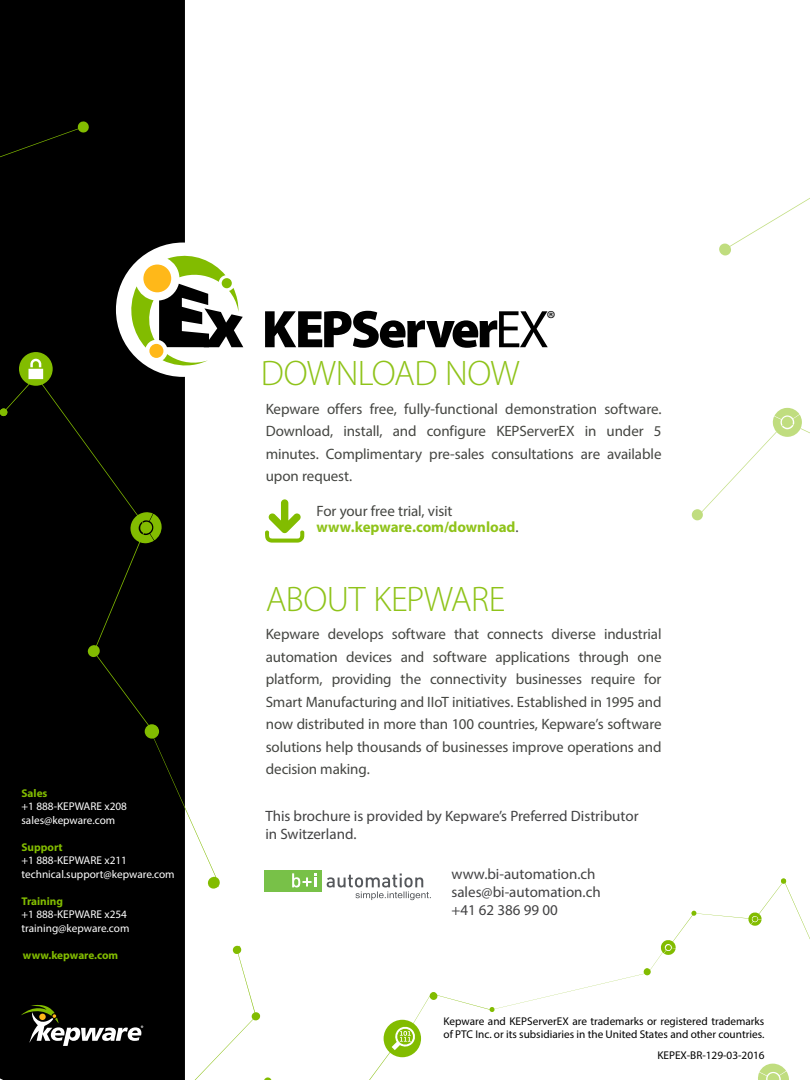
<style>
.page{position:relative;width:810px;height:1080px;background:#fff}
.page>*{position:absolute;margin:0;border:0;box-sizing:border-box;transform-origin:0 0}
.t1{font:300 35.62px "Myriad Pro";letter-spacing:-.02em;color:#8fc31a}
.t2{font:22px "Myriad Pro";color:#000}
.t3{font:15px/22.5px "Myriad Pro";letter-spacing:-.01em;color:#454642;text-align:justify}
.t4{font:15px/18px "Myriad Pro";color:#424243}
.t5{font:700 15px/16.2px "Myriad Pro";color:#8fc31a}
.t6{font:11.25px/13.5px "Myriad Pro";color:#000}
.t7{font:11.25px/13.5px "Myriad Pro";color:#fff}
.t8{font:700 11.25px "Myriad Pro";color:#82bc00}
.s1{font-weight:400;color:#454642}
.s2{font-weight:400;color:#414042}
</style>
<div class="page">
<div style="left:0;top:0;width:185px;height:1080px;background:#000"></div>
<svg style="left:691px;top:408px;width:119px;height:112px"></svg>
<svg style="left:719px;top:198px;width:91px;height:57px"></svg>
<svg style="left:495px;top:975px;width:143px;height:34px"></svg>
<svg style="left:638px;top:878px;width:172px;height:202px"></svg>
<svg style="left:24px;top:361px;width:196px;height:528px;fill:#000"></svg>
<svg style="left:130px;top:512px;width:32px;height:32px"></svg>
<div style="left:145px;top:724px;width:14px;height:15px;background:#82bc00;border-radius:50%"></div>
<div style="left:0;top:121px;width:90px;height:296px;background:#000"></div>
<svg style="left:180px;top:945px;width:315px;height:135px"></svg>
<div style="left:644px;top:968px;width:7px;height:7px;background:#82bc00;border-radius:50%"></div>
<svg style="left:265px;top:499px;width:40px;height:44px"></svg>
<svg style="left:21px;top:1003px;width:122px;height:43px;background:#383933"></svg>
<svg style="left:116px;top:243px;width:128px;height:134px"></svg>
<div style="left:143px;top:265px;width:28px;height:27px;background:#ffb819;border-radius:50%"></div>
<div style="left:149px;top:344px;width:14px;height:14px;background:#ffb819;border-radius:50%"></div>
<div style="left:222px;top:278px;width:10px;height:10px;background:#82bc00;border-radius:50%"></div>
<svg style="left:265px;top:311px;width:283px;height:37px"></svg>
<div style="left:265px;top:870px;width:57px;height:21px;background:#78c148"></div>
<svg style="left:292px;top:873px;width:24px;height:14px"></svg>
<svg style="left:327px;top:873px;width:104px;height:28px"></svg>
<p class="t8" style="left:22px;top:786px;width:28px">Sales</p>
<p class="t7" style="left:22px;top:800px;width:107px">+1 888-KEPWARE x208 sales@kepware.com</p>
<p class="t8" style="left:22px;top:840px;width:43px">Support</p>
<p class="t7" style="left:22px;top:854px;width:155px">+1 888-KEPWARE x211 technical.support@kepware.com</p>
<p class="t8" style="left:22px;top:894px;width:43px">Training</p>
<p class="t7" style="left:22px;top:908px;width:109px">+1 888-KEPWARE x254 training@kepware.com</p>
<p class="t8" style="left:23px;top:947px;width:97px">www.kepware.com</p>
<h1 class="t1" style="left:261px;top:354px;width:260px">DOWNLOAD NOW</h1>
<h2 class="t2" style="left:547px;top:305px;width:11px">®</h2>
<p class="t3" style="left:266px;top:397px;width:397px">Kepware offers free, fully-functional demonstration software.<br>Download, install, and configure KEPServerEX in under 5 minutes. Complimentary pre-sales consultations are available upon request.</p>
<p class="t5" style="left:316px;top:503px;width:204px"><span class="s1">For your free trial, visit </span>www.kepware.com/download<span class="s2">.</span></p>
<h1 class="t1" style="left:266px;top:580px;width:241px">ABOUT KEPWARE</h1>
<p class="t3" style="left:266px;top:623px;width:397px">Kepware develops software that connects diverse industrial automation devices and software applications through one platform, providing the connectivity businesses require for Smart Manufacturing and IIoT initiatives. Established in 1995 and now distributed in more than 100 countries, Kepware’s software solutions help thousands of businesses improve operations and decision making.</p>
<p class="t4" style="left:265px;top:807px;width:375px">This brochure is provided by Kepware’s Preferred Distributor in Switzerland.</p>
<p class="t4" style="left:451px;top:865px;width:151px">www.bi-automation.ch sales@bi-automation.ch +41 62 386 99 00</p>
<p class="t6" style="left:444px;top:1014px;width:322px">Kepware and KEPServerEX are trademarks or registered trademarks of PTC Inc. or its subsidiaries in the United States and other countries.</p>
<p class="t6" style="left:657px;top:1048px;width:109px">KEPEX-BR-129-03-2016</p>
</div>
